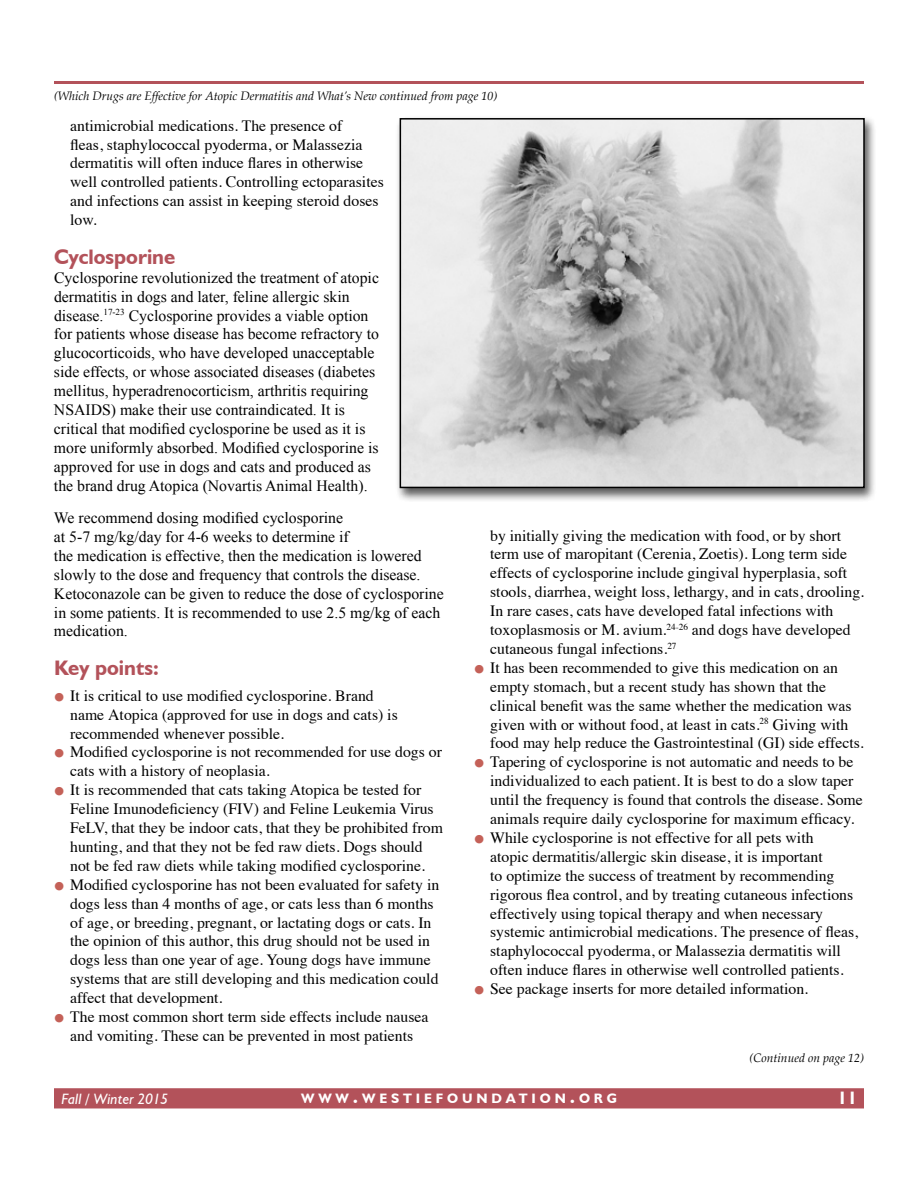
<style>
.page{position:relative;width:918px;height:1188px;background:#fff}
.page>*{position:absolute;margin:0;border:0;box-sizing:border-box;transform-origin:0 0}
.t1{font:700 21px "Humanist 521 BT";color:#b3525a}
.t2{font:700 18px "Humanist 521 BT";color:#fff}
.t3{font:15.75px/18.9px "Times";color:#000}
.t4{font:15.75px/18.9px "Times New Roman";color:#000}
.t5{font:italic 15px "Humanist 521 BT";color:#fff}
.t6{font:700 13.65px "Humanist 521 BT";letter-spacing:.285em;color:#fff}
.t7{font:italic 12px "Palatino";color:#000}
.s1{font-size:30px;color:#c46158}
.s2{font-size:19.5px}
</style>
<div class="page">
<hr style="left:54px;top:81px;width:810px;height:3px;background:#b3525a">
<div style="left:55px;top:1089px;width:808px;height:19px;background:#b3525a"></div>
<div style="left:54px;top:1088px;width:810px;height:20px;border:2px solid #b3525a"></div>
<div style="left:395px;top:116px;width:481px;height:386px;background:#000;opacity:.65"></div>
<img style="left:403px;top:121px;width:459px;height:364px">
<div style="left:400px;top:118px;width:465px;height:370px;border:2px solid #000"></div>
<p class="t7" style="left:54px;top:89px;width:445px">(Which Drugs are Effective for Atopic Dermatitis and What’s New continued from page 10)</p>
<p class="t3" style="left:70px;top:115px;width:315px">antimicrobial medications. The presence of<br>fleas, staphylococcal pyoderma, or Malassezia dermatitis will often induce flares in otherwise well controlled patients. Controlling ectoparasites and infections can assist in keeping steroid doses low.</p>
<h1 class="t1" style="left:54px;top:244px;width:123px">Cyclosporine</h1>
<p class="t4" style="left:54px;top:268px;width:327px">Cyclosporine revolutionized the treatment of atopic dermatitis in dogs and later, feline allergic skin disease.<sup>17-23</sup> Cyclosporine provides a viable option for patients whose disease has become refractory to glucocorticoids, who have developed unacceptable side effects, or whose associated diseases (diabetes mellitus, hyperadrenocorticism, arthritis requiring NSAIDS) make their use contraindicated. It is critical that modified cyclosporine be used as it is more uniformly absorbed. Modified cyclosporine is approved for use in dogs and cats and produced as the brand drug Atopica (Novartis Animal Health).</p>
<p class="t4" style="left:54px;top:508px;width:391px">We recommend dosing modified cyclosporine<br>at 5-7 mg/kg/day for 4-6 weeks to determine if<br>the medication is effective, then the medication is lowered slowly to the dose and frequency that controls the disease.<br>Ketoconazole can be given to reduce the dose of cyclosporine in some patients. It is recommended to use 2.5 mg/kg of each medication.</p>
<h1 class="t1" style="left:54px;top:655px;width:106px">Key points:</h1>
<p class="t3" style="left:70px;top:685px;width:329px;text-indent:-16px"><span class="s1">•</span> It is critical to use modified cyclosporine. Brand name Atopica (approved for use in dogs and cats) is recommended whenever possible.</p>
<p class="t3" style="left:70px;top:741px;width:373px;text-indent:-16px"><span class="s1">•</span> Modified cyclosporine is not recommended for use dogs or cats with a history of neoplasia.</p>
<p class="t3" style="left:70px;top:779px;width:374px;text-indent:-16px"><span class="s1">•</span> It is recommended that cats taking Atopica be tested for Feline Imunodeficiency (FIV) and Feline Leukemia Virus FeLV, that they be indoor cats, that they be prohibited from hunting, and that they not be fed raw diets. Dogs should not be fed raw diets while taking modified cyclosporine.</p>
<p class="t3" style="left:70px;top:874px;width:371px;text-indent:-16px"><span class="s1">•</span> Modified cyclosporine has not been evaluated for safety in dogs less than 4 months of age, or cats less than 6 months of age, or breeding, pregnant, or lactating dogs or cats. In the opinion of this author, this drug should not be used in dogs less than one year of age. Young dogs have immune systems that are still developing and this medication could affect that development.</p>
<p class="t3" style="left:54px;top:1006px;width:376px;text-align:center"><span class="s1">•</span> The most common short term side effects include nausea and vomiting. These can be prevented in most patients</p>
<p class="t3" style="left:490px;top:524px;width:376px">by initially giving the medication with food, or by short term use of maropitant (Cerenia, Zoetis). Long term side effects of cyclosporine include gingival hyperplasia, soft stools, diarrhea, weight loss, lethargy, and in cats, drooling.<br>In rare cases, cats have developed fatal infections with toxoplasmosis or M. avium.<sup>24-26</sup> and dogs have developed cutaneous fungal infections.<sup>27</sup></p>
<p class="t3" style="left:490px;top:657px;width:375px;text-indent:-16px"><span class="s1">•</span> It has been recommended to give this medication on an empty stomach, but a recent study has shown that the clinical benefit was the same whether the medication was given with or without food, at least in cats.<sup>28</sup> Giving with food may help reduce the Gastrointestinal (GI) side effects.</p>
<p class="t3" style="left:490px;top:751px;width:374px;text-indent:-16px"><span class="s1">•</span> Tapering of cyclosporine is not automatic and needs to be individualized to each patient. It is best to do a slow taper until the frequency is found that controls the disease. Some animals require daily cyclosporine for maximum efficacy.</p>
<p class="t3" style="left:490px;top:827px;width:369px;text-indent:-16px"><span class="s1">•</span> While cyclosporine is not effective for all pets with<br>atopic dermatitis/allergic skin disease, it is important<br>to optimize the success of treatment by recommending rigorous flea control, and by treating cutaneous infections effectively using topical therapy and when necessary systemic antimicrobial medications. The presence of fleas, staphylococcal pyoderma, or Malassezia dermatitis will often induce flares in otherwise well controlled patients.</p>
<p class="t3" style="left:474px;top:978px;width:336px"><span class="s1">•</span> See package inserts for more detailed information.</p>
<p class="t7" style="left:750px;top:1051px;width:116px">(Continued on page 12)</p>
<p class="t5" style="left:62px;top:1090px;width:108px">Fall / Winter 2015</p>
<p class="t6" style="left:301px;top:1090px;width:317px">WWW<span class="s2">.</span>WESTIEFOUNDATION<span class="s2">.</span>ORG</p>
<p class="t2" style="left:838px;top:1087px;width:21px">11</p>
</div>
